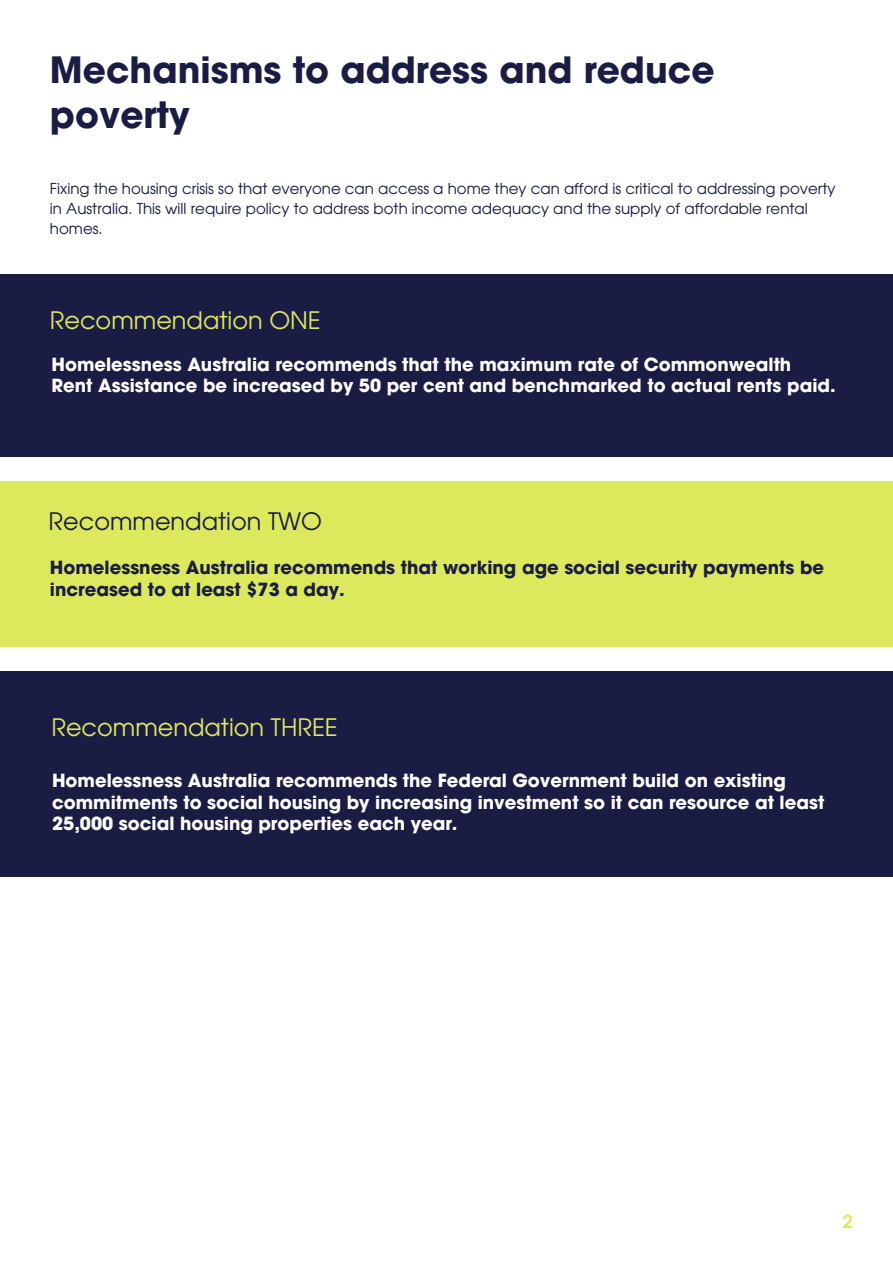
<style>
.page{position:relative;width:893px;height:1264px;background:#fff}
.page>*{position:absolute;margin:0;border:0;box-sizing:border-box;transform-origin:0 0}
.t1{font:700 36px/45px "Avant Garde LT";color:#1a1c43}
.t2{font:24px "Avant Garde";color:#dde95d}
.t3{font:24px "Avant Garde";color:#1a1c43}
.t4{font:700 18px/21.3px "Avant Garde LT";color:#fff}
.t5{font:700 18px/21.3px "Avant Garde LT";color:#1a1c43}
.t6{font:700 18px "Te X Gyre Adventor";color:#dde95d}
.t7{font:15px/20.2px "Avant Garde";color:#1a1c43}
</style>
<div class="page">
<div style="left:0;top:274px;width:892px;height:183px;background:#1a1c43"></div>
<div style="left:0;top:481px;width:892px;height:165px;background:#dde95d"></div>
<div style="left:0;top:671px;width:892px;height:205px;background:#1a1c43"></div>
<h1 class="t1" style="left:50px;top:47px;width:666px">Mechanisms to address and reduce poverty</h1>
<p class="t7" style="left:50px;top:178px;width:787px">Fixing the housing crisis so that everyone can access a home they can afford is critical to addressing poverty in Australia. This will require policy to address both income adequacy and the supply of affordable rental homes.</p>
<h2 class="t2" style="left:50px;top:305px;width:272px">Recommendation ONE</h2>
<p class="t4" style="left:51px;top:353px;width:785px">Homelessness Australia recommends that the maximum rate of Commonwealth<br>Rent Assistance be increased by 50 per cent and benchmarked to actual rents paid.</p>
<h2 class="t3" style="left:49px;top:506px;width:275px">Recommendation TWO</h2>
<p class="t5" style="left:50px;top:557px;width:775px">Homelessness Australia recommends that working age social security payments be increased to at least $73 a day.</p>
<h2 class="t2" style="left:51px;top:712px;width:288px">Recommendation THREE</h2>
<p class="t4" style="left:52px;top:769px;width:773px">Homelessness Australia recommends the Federal Government build on existing commitments to social housing by increasing investment so it can resource at least<br>25,000 social housing properties each year.</p>
<p class="t6" style="left:842px;top:1205px;width:12px">2</p>
</div>
